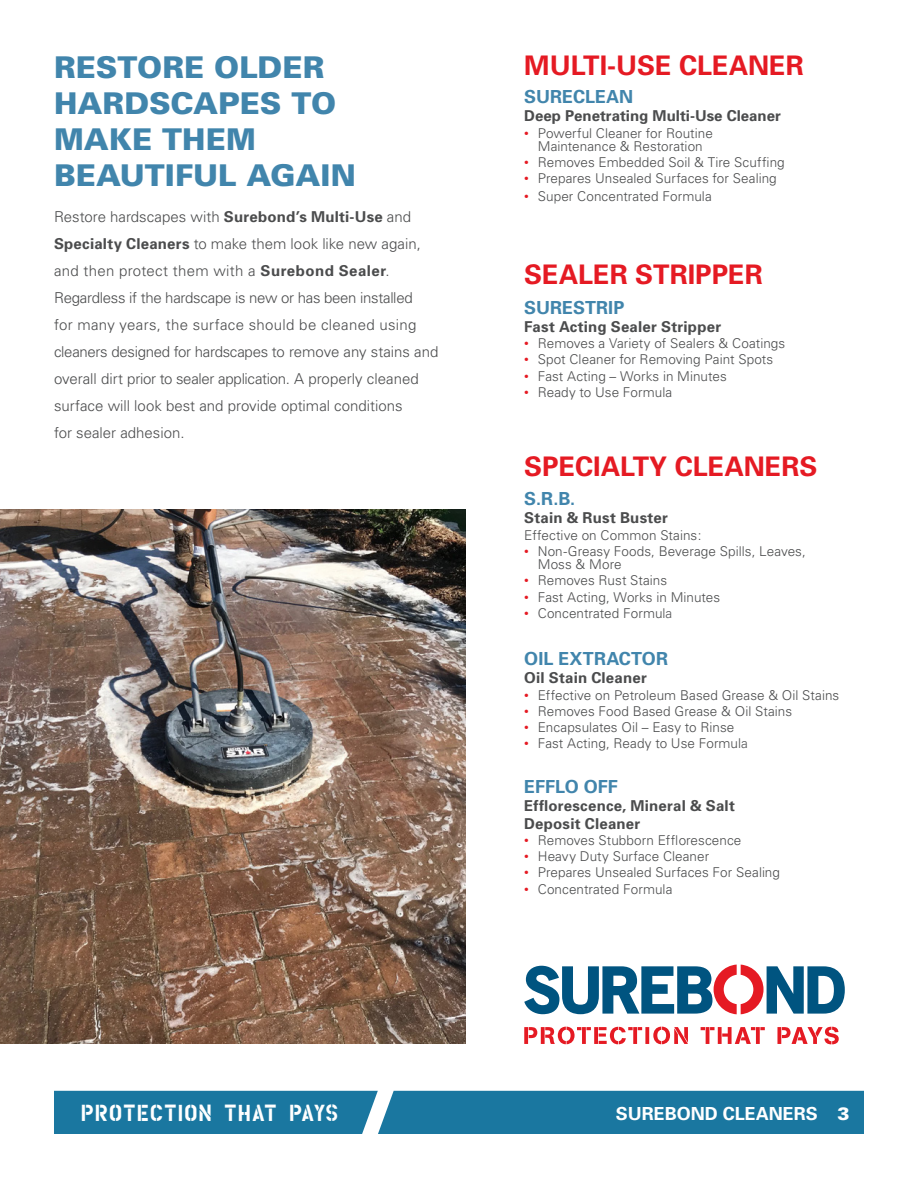
<style>
.page{position:relative;width:918px;height:1188px;background:#fff}
.page>*{position:absolute;margin:0;border:0;box-sizing:border-box;transform-origin:0 0}
.t1{font:900 30px "Univers";color:#4185ac}
.t2{font:700 27px "Univers";color:#e51a23}
.t3{font:22.5px "Housebroken Clean";color:#fff}
.t4{font:700 18px "Univers";color:#4185ac}
.t5{font:700 18px "Univers";color:#fff}
.t6{font:900 18px "Univers";color:#fff}
.t7{font:300 15px/27px "Univers";color:#4b4c4d}
.t8{font:700 15px/18px "Univers";letter-spacing:.015em;color:#4b4c4d}
.t9{font:300 15px "Univers";letter-spacing:.02em;color:#4b4c4d}
.t10{font:300 15px "Univers";letter-spacing:-.02em;color:#4b4c4d}
.t11{font:300 13.5px/13.5px "Univers";letter-spacing:.005em;color:#4b4c4d;text-align:center}
.s1{font-weight:700}
.s2{font-weight:400;color:#e51a23}
.s3{color:#57585a}
</style>
<div class="page">
<div style="left:54px;top:1091px;width:810px;height:43px;background:#1a77a0"></div>
<img style="left:0;top:510px;width:466px;height:533px">
<svg style="left:524px;top:965px;width:321px;height:49px"></svg>
<svg style="left:524px;top:1027px;width:315px;height:17px"></svg>
<p class="t1" style="left:54px;top:49px;width:272px">RESTORE OLDER</p>
<p class="t1" style="left:54px;top:85px;width:284px">HARDSCAPES TO</p>
<p class="t1" style="left:54px;top:121px;width:204px">MAKE THEM</p>
<p class="t1" style="left:54px;top:157px;width:303px">BEAUTIFUL AGAIN</p>
<p class="t7" style="left:54px;top:203px;width:359px">Restore hardscapes with <span class="s1">Surebond’s Multi-Use</span> and</p>
<p class="t7" style="left:54px;top:230px;width:368px"><span class="s1">Specialty Cleaners</span> to make them look like new again,</p>
<p class="t9" style="left:54px;top:262px;width:337px">and then protect them with a <span class="s1">Surebond Sealer</span>.</p>
<p class="t10" style="left:54px;top:289px;width:360px">Regardless if the hardscape is new or has been installed</p>
<p class="t9" style="left:54px;top:316px;width:364px">for many years, the surface should be cleaned using</p>
<p class="t7" style="left:54px;top:338px;width:386px">cleaners designed for hardscapes to remove any stains and overall dirt prior to sealer application. A properly cleaned</p>
<p class="t7" style="left:54px;top:392px;width:350px">surface will look best and provide optimal conditions</p>
<p class="t7" style="left:54px;top:419px;width:132px">for sealer adhesion.</p>
<p class="t2" style="left:524px;top:50px;width:281px">MULTI-USE CLEANER</p>
<p class="t4" style="left:524px;top:86px;width:111px">SURECLEAN</p>
<p class="t8" style="left:524px;top:107px;width:258px">Deep Penetrating Multi-Use Cleaner</p>
<p class="t11" style="left:524px;top:126px;width:190px"><span class="s2">•</span> Powerful Cleaner for Routine<br>Maintenance &amp; Restoration</p>
<p class="t11" style="left:524px;top:156px;width:262px"><span class="s2">•</span> Removes Embedded Soil &amp; Tire Scuffing</p>
<p class="t11" style="left:524px;top:172px;width:254px"><span class="s2">•</span> Prepares Unsealed Surfaces for Sealing</p>
<p class="t11" style="left:524px;top:190px;width:189px"><span class="s2">•</span> Super Concentrated Formula</p>
<p class="t2" style="left:524px;top:258px;width:240px">SEALER STRIPPER</p>
<p class="t4" style="left:524px;top:297px;width:102px">SURESTRIP</p>
<p class="t8" style="left:524px;top:318px;width:198px">Fast Acting Sealer Stripper</p>
<p class="t11" style="left:524px;top:337px;width:263px"><span class="s2">•</span> Removes a Variety of Sealers &amp; Coatings</p>
<p class="t11" style="left:524px;top:353px;width:250px"><span class="s2">•</span> Spot Cleaner for Removing Paint Spots</p>
<p class="t11" style="left:524px;top:369px;width:204px"><span class="s2">•</span> Fast Acting – Works in Minutes</p>
<p class="t11" style="left:524px;top:385px;width:149px"><span class="s2">•</span> Ready to Use Formula</p>
<p class="t2" style="left:524px;top:450px;width:295px">SPECIALTY CLEANERS</p>
<p class="t4" style="left:524px;top:488px;width:53px">S.R.B.</p>
<p class="t8" style="left:524px;top:509px;width:145px">Stain &amp; Rust Buster</p>
<p class="t11" style="left:524px;top:528px;width:179px">Effective on Common Stains:</p>
<p class="t11" style="left:538px;top:544px;width:270px;text-align:left;text-indent:-14px"><span class="s2">•</span> Non-Greasy Foods, Beverage Spills, Leaves,<br>Moss &amp; More</p>
<p class="t11" style="left:524px;top:574px;width:144px"><span class="s2">•</span> Removes Rust Stains</p>
<p class="t11" style="left:524px;top:590px;width:198px"><span class="s2">•</span> Fast Acting, Works in Minutes</p>
<p class="t11" style="left:524px;top:606px;width:150px"><span class="s2">•</span> Concentrated Formul<span class="s3">a</span></p>
<p class="t4" style="left:524px;top:648px;width:145px">OIL EXTRACTOR</p>
<p class="t8" style="left:524px;top:669px;width:124px">Oil Stain Cleaner</p>
<p class="t11" style="left:524px;top:688px;width:317px"><span class="s2">•</span> Effective on Petroleum Based Grease &amp; Oil Stains</p>
<p class="t11" style="left:524px;top:704px;width:269px"><span class="s2">•</span> Removes Food Based Grease &amp; Oil Stains</p>
<p class="t11" style="left:524px;top:720px;width:212px"><span class="s2">•</span> Encapsulates Oil – Easy to Rinse</p>
<p class="t11" style="left:524px;top:737px;width:225px"><span class="s2">•</span> Fast Acting, Ready to Use Formul<span class="s3">a</span></p>
<p class="t4" style="left:524px;top:776px;width:95px">EFFLO OFF</p>
<p class="t8" style="left:524px;top:797px;width:212px">Efflorescence, Mineral &amp; Salt<br>Deposit Cleaner</p>
<p class="t11" style="left:524px;top:834px;width:219px"><span class="s2">•</span> Removes Stubborn Efflorescence</p>
<p class="t11" style="left:524px;top:850px;width:186px"><span class="s2">•</span> Heavy Duty Surface Cleaner</p>
<p class="t11" style="left:524px;top:866px;width:257px"><span class="s2">•</span> Prepares Unsealed Surfaces For Sealing</p>
<p class="t11" style="left:524px;top:882px;width:150px"><span class="s2">•</span> Concentrated Formula</p>
<p class="t3" style="left:80px;top:1099px;width:260px">PROTECTION THAT PAYS</p>
<p class="t5" style="left:616px;top:1103px;width:204px">SUREBOND CLEANERS</p>
<p class="t6" style="left:837px;top:1102px;width:14px">3</p>
</div>
